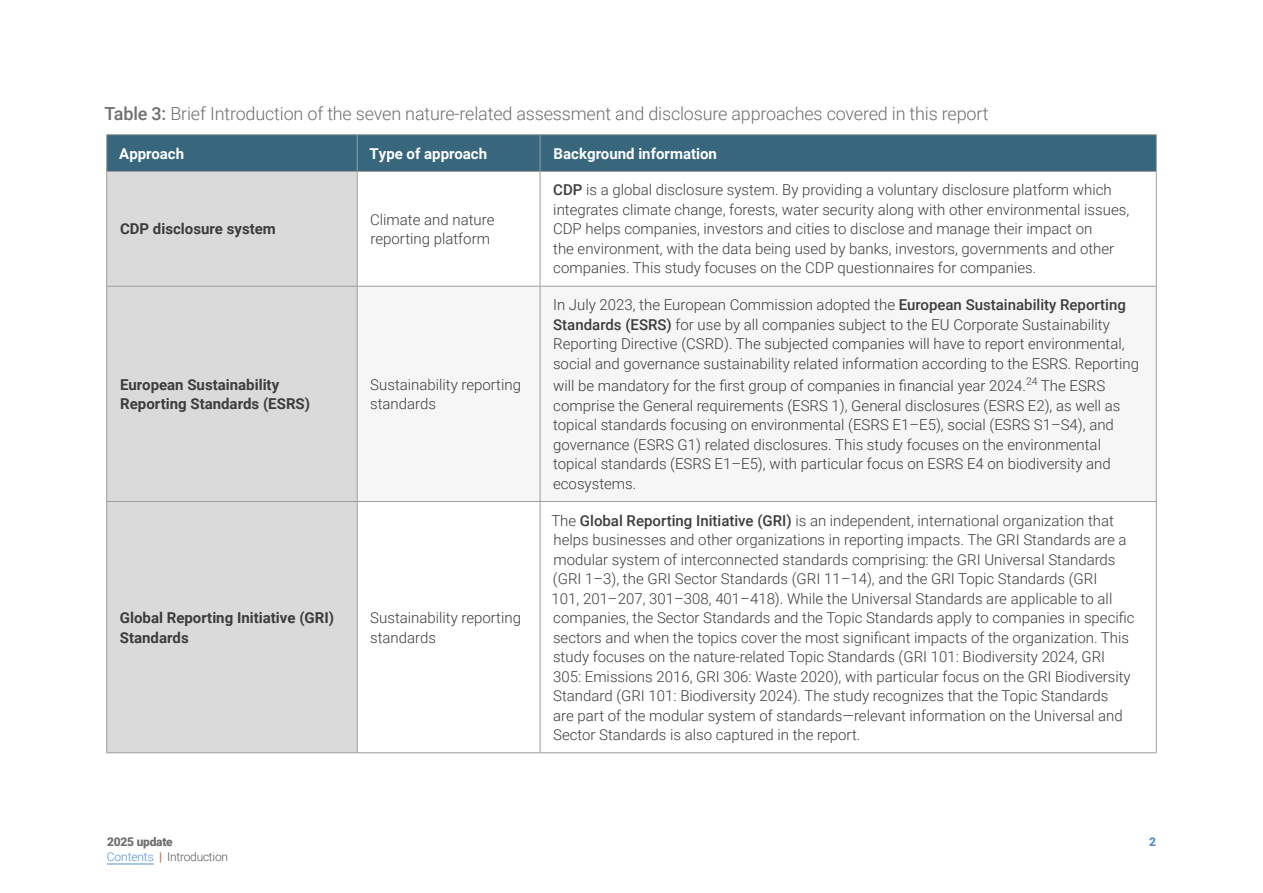
<style>
.page{position:relative;width:1263px;height:893px;background:#fff}
.page>*{position:absolute;margin:0;border:0;box-sizing:border-box;transform-origin:0 0}
.t1{font:300 18px "Roboto";letter-spacing:-.01em;color:#706f6f}
.t2{font:300 15px/19.5px "Roboto";color:#3c3c3b}
.t3{font:700 15px/19.5px "Roboto";color:#3c3c3b}
.t4{font:700 15px "Roboto";color:#fff}
.t5{font:300 12px "Roboto";letter-spacing:-.02em;color:#575756}
.t6{font:900 12px "Roboto";letter-spacing:-.02em;color:#706f6f}
.t7{font:900 12px "Roboto";color:#5390cd}
.s1{font-weight:500}
.s2{color:#5390cd}
.s3{font-weight:700;color:#de6941}
</style>
<div class="page">
<hr style="left:107px;top:864px;width:47px;height:1px;background:#5390cd">
<div style="left:107px;top:135px;width:1049px;height:36px;background:#37667d"></div>
<div style="left:107px;top:172px;width:250px;height:580px;background:#dadada"></div>
<hr style="left:357px;top:135px;width:1px;height:36px;background:#9d9d9c">
<hr style="left:540px;top:135px;width:1px;height:36px;background:#9d9d9c">
<hr style="left:540px;top:172px;width:1px;height:114px;background:#9d9d9c">
<hr style="left:106px;top:286px;width:251px;height:1px;background:#9d9d9c">
<hr style="left:357px;top:286px;width:183px;height:1px;background:#9d9d9c">
<hr style="left:540px;top:286px;width:617px;height:1px;background:#9d9d9c">
<hr style="left:540px;top:287px;width:1px;height:214px;background:#9d9d9c">
<hr style="left:106px;top:501px;width:251px;height:1px;background:#9d9d9c">
<hr style="left:357px;top:501px;width:183px;height:1px;background:#9d9d9c">
<hr style="left:540px;top:501px;width:617px;height:1px;background:#9d9d9c">
<hr style="left:540px;top:502px;width:1px;height:250px;background:#9d9d9c">
<hr style="left:106px;top:752px;width:251px;height:1px;background:#9d9d9c">
<hr style="left:357px;top:752px;width:183px;height:1px;background:#9d9d9c">
<hr style="left:540px;top:752px;width:617px;height:1px;background:#9d9d9c">
<hr style="left:1156px;top:172px;width:1px;height:114px;background:#9d9d9c">
<hr style="left:1156px;top:287px;width:1px;height:214px;background:#9d9d9c">
<hr style="left:1156px;top:502px;width:1px;height:250px;background:#9d9d9c">
<hr style="left:106px;top:134px;width:251px;height:1px;background:#9d9d9c">
<hr style="left:106px;top:135px;width:1px;height:36px;background:#9d9d9c">
<hr style="left:357px;top:134px;width:183px;height:1px;background:#9d9d9c">
<hr style="left:540px;top:134px;width:617px;height:1px;background:#9d9d9c">
<hr style="left:1156px;top:135px;width:1px;height:36px;background:#9d9d9c">
<hr style="left:357px;top:171px;width:183px;height:1px;background:#9d9d9c">
<hr style="left:540px;top:171px;width:617px;height:1px;background:#9d9d9c">
<hr style="left:106px;top:171px;width:251px;height:1px;background:#9d9d9c">
<hr style="left:106px;top:172px;width:1px;height:114px;background:#9d9d9c">
<hr style="left:357px;top:172px;width:1px;height:114px;background:#9d9d9c">
<hr style="left:106px;top:287px;width:1px;height:214px;background:#9d9d9c">
<hr style="left:357px;top:287px;width:1px;height:214px;background:#9d9d9c">
<hr style="left:106px;top:502px;width:1px;height:250px;background:#9d9d9c">
<hr style="left:357px;top:502px;width:1px;height:250px;background:#9d9d9c">
<p class="t1" style="left:105px;top:101px;width:885px"><span class="s1">Table 3:</span> Brief Introduction of the seven nature-related assessment and disclosure approaches covered in this report</p>
<p class="t4" style="left:119px;top:143px;width:66px">Approach</p>
<p class="t4" style="left:369px;top:143px;width:119px">Type of approach</p>
<p class="t4" style="left:554px;top:143px;width:165px">Background information</p>
<p class="t3" style="left:120px;top:219px;width:157px">CDP disclosure system</p>
<p class="t2" style="left:370px;top:209px;width:126px">Climate and nature reporting platform</p>
<p class="t3" style="left:120px;top:374px;width:191px">European Sustainability<br>Reporting Standards (ESRS)</p>
<p class="t2" style="left:370px;top:374px;width:152px">Sustainability reporting standards</p>
<p class="t3" style="left:120px;top:607px;width:216px">Global Reporting Initiative (GRI)<br>Standards</p>
<p class="t2" style="left:370px;top:607px;width:152px">Sustainability reporting standards</p>
<p class="t2" style="left:553px;top:180px;width:578px"><span class="s1">CDP</span> is a global disclosure system. By providing a voluntary disclosure platform which integrates climate change, forests, water security along with other environmental issues, CDP helps companies, investors and cities to disclose and manage their impact on<br>the environment, with the data being used by banks, investors, governments and other companies. This study focuses on the CDP questionnaires for companies.</p>
<p class="t2" style="left:553px;top:295px;width:587px">In July 2023, the European Commission adopted the <span class="s1">European Sustainability Reporting Standards (ESRS)</span> for use by all companies subject to the EU Corporate Sustainability Reporting Directive (CSRD). The subjected companies will have to report environmental, social and governance sustainability related information according to the ESRS. Reporting</p>
<p class="t2" style="left:553px;top:376px;width:569px">will be mandatory for the first group of companies in financial year 2024.<sup>24</sup> The ESRS comprise the General requirements (ESRS 1), General disclosures (ESRS E2), as well as topical standards focusing on environmental (ESRS E1–E5), social (ESRS S1–S4), and governance (ESRS G1) related disclosures. This study focuses on the environmental topical standards (ESRS E1–E5), with particular focus on ESRS E4 on biodiversity and ecosystems.</p>
<p class="t2" style="left:551px;top:510px;width:585px">The <span class="s1">Global Reporting Initiative (GRI)</span> is an independent, international organization that helps businesses and other organizations in reporting impacts. The GRI Standards are a modular system of interconnected standards comprising: the GRI Universal Standards (GRI 1–3), the GRI Sector Standards (GRI 11–14), and the GRI Topic Standards (GRI<br>101, 201–207, 301–308, 401–418). While the Universal Standards are applicable to all companies, the Sector Standards and the Topic Standards apply to companies in specific sectors and when the topics cover the most significant impacts of the organization. This study focuses on the nature-related Topic Standards (GRI 101: Biodiversity 2024, GRI 305: Emissions 2016, GRI 306: Waste 2020), with particular focus on the GRI Biodiversity Standard (GRI 101: Biodiversity 2024). The study recognizes that the Topic Standards<br>are part of the modular system of standards—relevant information on the Universal and Sector Standards is also captured in the report.</p>
<p class="t6" style="left:107px;top:833px;width:67px">2025 update</p>
<p class="t7" style="left:1149px;top:833px;width:8px">2</p>
<p class="t5" style="left:107px;top:848px;width:123px"><span class="s2">Contents</span> <span class="s3">|</span> Introduction</p>
</div>
